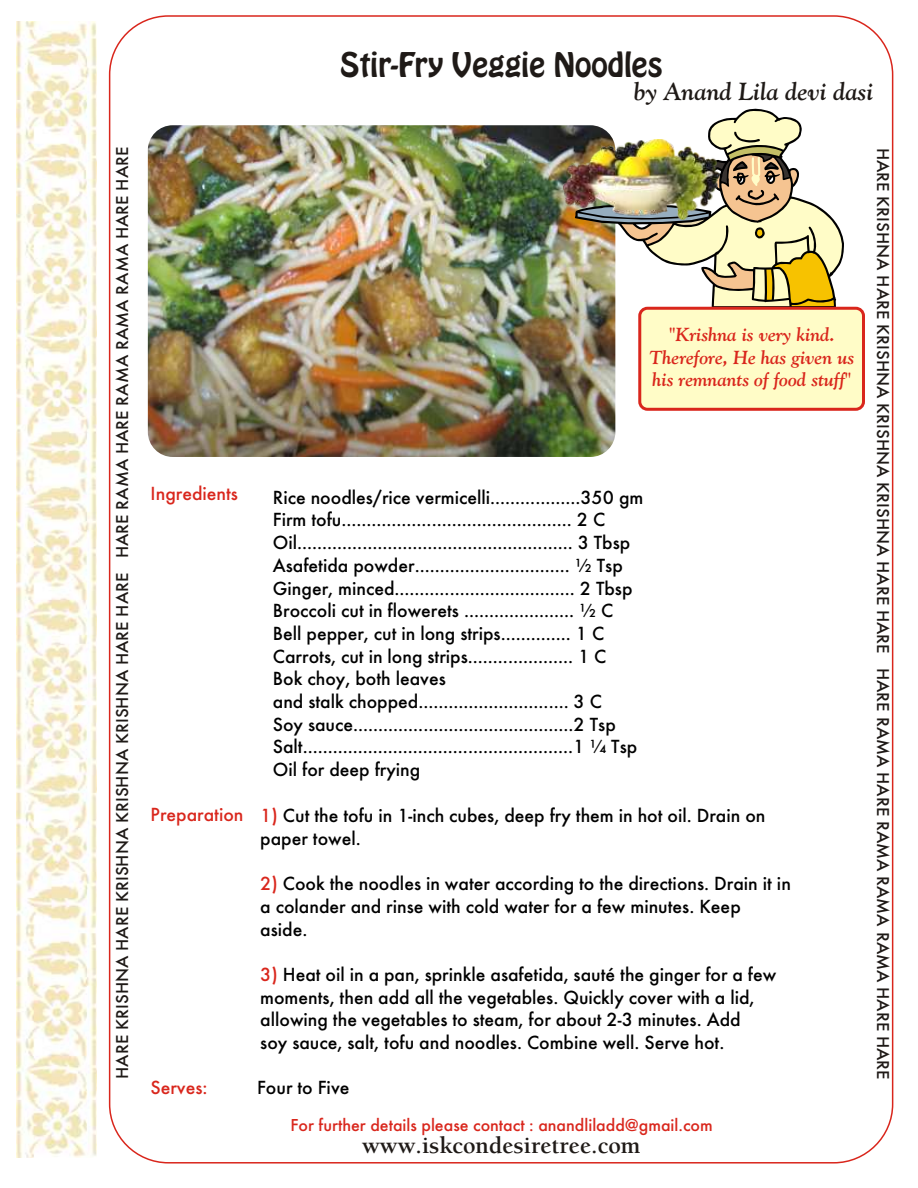
<style>
.page{position:relative;width:918px;height:1188px;background:#fff}
.page>*{position:absolute;margin:0;border:0;box-sizing:border-box;transform-origin:0 0}
.t1{font:30px "Hobo Std";color:#1f1a17}
.t2{font:italic 700 24.75px "Goudy Ol St BT";color:#1f1a17}
.t3{font:700 24.15px "Balaram";color:#1f1a17}
.t4{font:19.8px/22.6px "Futura";color:#000}
.t5{font:19.8px "Futura";color:#d9261c}
.t6{font:italic 700 18.9px/22.6px "Goudy Ol St BT";color:#d9261c;text-align:center}
.t7{font:18px "Futura";color:#d9261c}
.t8{font:17.85px "Futura";color:#1f1a17;scale:1.05 1}
.s1{color:#d9261c}
</style>
<div class="page">
<img style="left:148px;top:125px;width:467px;height:332px;border-radius:25px">
<svg style="left:574px;top:108px;width:270px;height:200px"></svg>
<svg style="left:578px;top:110px;width:264px;height:196px"></svg>
<div style="left:638px;top:307px;width:227px;height:104px;background:#fffcc7;border:3px solid #d9261c;border-radius:8px"></div>
<img style="left:563px;top:140px;width:156px;height:79px">
<img style="left:17px;top:21px;width:80px;height:1136px">
<h1 class="t1" style="left:340px;top:52px;width:324px">Stir-Fry Veggie Noodles</h1>
<p class="t2" style="left:634px;top:82px;width:240px">by Anand Lila devi dasi</p>
<p class="t8" style="left:115px;top:1079px;width:889px;rotate:-90deg">HARE KRISHNA HARE KRISHNA KRISHNA KRISHNA HARE HARE HARE RAMA HARE RAMA RAMA RAMA HARE HARE</p>
<p class="t8" style="left:890px;top:148px;width:889px;rotate:90deg">HARE KRISHNA HARE KRISHNA KRISHNA KRISHNA HARE HARE HARE RAMA HARE RAMA RAMA RAMA HARE HARE</p>
<p class="t6" style="left:650px;top:325px;width:206px">"Krishna is very kind.<br>Therefore, He has given us his remnants of food stuff"</p>
<p class="t5" style="left:151px;top:485px;width:89px">Ingredients</p>
<p class="t4" style="left:273px;top:487px;width:372px">Rice noodles/rice vermicelli..................350 gm Firm tofu.............................................. 2 C Oil....................................................... 3 Tbsp Asafetida powder............................... ½ Tsp Ginger, minced.................................... 2 Tbsp Broccoli cut in flowerets ...................... ½ C Bell pepper, cut in long strips.............. 1 C Carrots, cut in long strips..................... 1 C<br>Bok choy, both leaves<br>and stalk chopped.............................. 3 C<br>Soy sauce............................................2 Tsp Salt......................................................1 ¼ Tsp Oil for deep frying</p>
<p class="t4" style="left:260px;top:806px;width:507px"><span class="s1">1)</span> Cut the tofu in 1-inch cubes, deep fry them in hot oil. Drain on</p>
<p class="t5" style="left:151px;top:806px;width:95px">Preparation</p>
<p class="t4" style="left:260px;top:828px;width:102px">paper towel.</p>
<p class="t4" style="left:260px;top:874px;width:532px"><span class="s1">2)</span> Cook the noodles in water according to the directions. Drain it in</p>
<p class="t4" style="left:260px;top:897px;width:482px">a colander and rinse with cold water for a few minutes. Keep aside.</p>
<p class="t4" style="left:260px;top:965px;width:518px"><span class="s1">3)</span> Heat oil in a pan, sprinkle asafetida, sauté the ginger for a few</p>
<p class="t4" style="left:260px;top:987px;width:496px">moments, then add all the vegetables. Quickly cover with a lid, allowing the vegetables to steam, for about 2-3 minutes. Add soy sauce, salt, tofu and noodles. Combine well. Serve hot.</p>
<p class="t5" style="left:151px;top:1079px;width:59px">Serves:</p>
<p class="t4" style="left:257px;top:1077px;width:94px">Four to Five</p>
<p class="t7" style="left:291px;top:1118px;width:424px">For further details please contact : anandliladd@gmail.com</p>
<p class="t3" style="left:362px;top:1130px;width:280px">www.iskcondesiretree.com</p>
</div>
